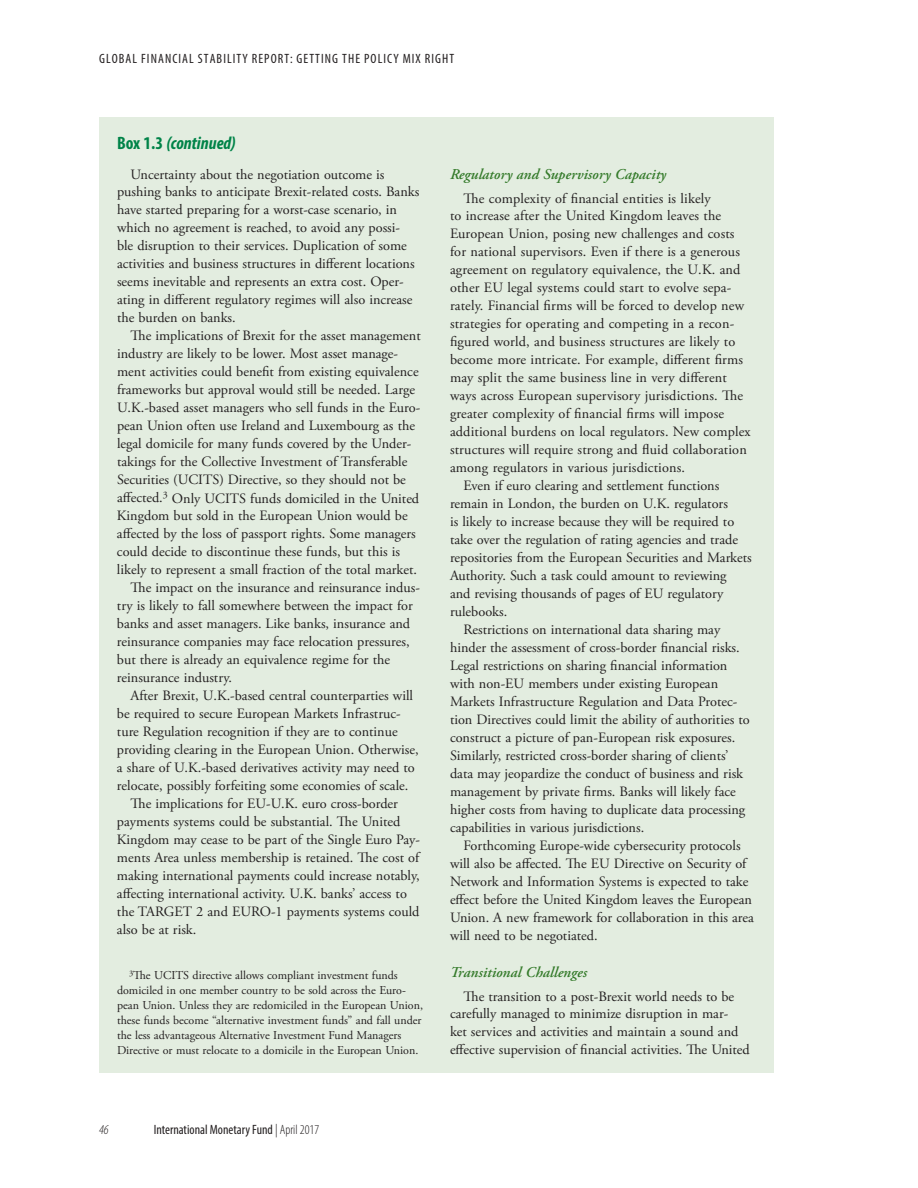
<style>
.page{position:relative;width:918px;height:1188px;background:#fff}
.page>*{position:absolute;margin:0;border:0;box-sizing:border-box;transform-origin:0 0}
.t1{font:italic 700 condensed 18px "Myriad Pro";color:#008348}
.t2{font:italic 600 15px "Adobe Garamond Pro";color:#357b2b}
.t3{font:14.25px/18px "Adobe Garamond Pro";color:#231f20}
.t4{font:condensed 13.5px "Myriad Pro";letter-spacing:.08em;color:#231f20}
.t5{font:condensed 13.5px "Myriad Pro";color:#231f20}
.t6{font:italic 300 condensed 13.5px "Myriad Pro";color:#231f20}
.t7{font:12px/15px "Adobe Garamond Pro";color:#231f20}
.s1{font-style:normal}
.s2{font-weight:300}
</style>
<div class="page">
<div style="left:99px;top:117px;width:675px;height:955px;background:#e3ede0"></div>
<p class="t4" style="left:99px;top:50px;width:212px">GLOBAL FINANCIAL STABILITY REPORT: Getting</p>
<p class="t4" style="left:342px;top:50px;width:35px">the Policy</p>
<p class="t4" style="left:403px;top:50px;width:52px">Mix Right</p>
<p class="t1" style="left:117px;top:131px;width:120px"><span class="s1">Box 1.3</span> (continued)</p>
<p class="t3" style="left:117px;top:165px;width:304px;text-indent:13px">Uncertainty about the negotiation outcome is pushing banks to anticipate Brexit-related costs. Banks have started preparing for a worst-case scenario, in which no agreement is reached, to avoid any possi&shy;ble disruption to their services. Duplication of some activities and business structures in different locations seems inevitable and represents an extra cost. Oper&shy;ating in different regulatory regimes will also increase the burden on banks.</p>
<p class="t3" style="left:130px;top:327px;width:292px">The implications of Brexit for the asset management</p>
<p class="t3" style="left:117px;top:345px;width:283px">industry are likely to be lower. Most asset manage-</p>
<p class="t3" style="left:117px;top:363px;width:303px">ment activities could benefit from existing equivalence</p>
<p class="t3" style="left:117px;top:381px;width:300px">frameworks but approval would still be needed. Large</p>
<p class="t3" style="left:117px;top:399px;width:305px">U.K.-based asset managers who sell funds in the Euro-</p>
<p class="t3" style="left:117px;top:417px;width:300px">pean Union often use Ireland and Luxembourg as the</p>
<p class="t3" style="left:117px;top:435px;width:296px">legal domicile for many funds covered by the Under-</p>
<p class="t3" style="left:117px;top:453px;width:292px">takings for the Collective Investment of Transferable</p>
<p class="t3" style="left:117px;top:471px;width:290px">Securities (UCITS) Directive, so they should not be</p>
<p class="t3" style="left:117px;top:489px;width:304px">affected.<sup>3</sup> Only UCITS funds domiciled in the United</p>
<p class="t3" style="left:117px;top:507px;width:292px">Kingdom but sold in the European Union would be</p>
<p class="t3" style="left:117px;top:525px;width:300px">affected by the loss of passport rights. Some managers</p>
<p class="t3" style="left:117px;top:543px;width:284px">could decide to discontinue these funds, but this is</p>
<p class="t3" style="left:117px;top:561px;width:301px">likely to represent a small fraction of the total market.</p>
<p class="t3" style="left:130px;top:579px;width:291px">The impact on the insurance and reinsurance indus-</p>
<p class="t3" style="left:117px;top:597px;width:297px">try is likely to fall somewhere between the impact for</p>
<p class="t3" style="left:117px;top:615px;width:295px">banks and asset managers. Like banks, insurance and</p>
<p class="t3" style="left:117px;top:633px;width:294px">reinsurance companies may face relocation pressures,</p>
<p class="t3" style="left:117px;top:651px;width:275px">but there is already an equivalence regime for the</p>
<p class="t3" style="left:117px;top:669px;width:116px">reinsurance industry.</p>
<p class="t3" style="left:130px;top:687px;width:284px">After Brexit, U.K.-based central counterparties will</p>
<p class="t3" style="left:117px;top:705px;width:285px">be required to secure European Markets Infrastruc-</p>
<p class="t3" style="left:117px;top:723px;width:282px">ture Regulation recognition if they are to continue</p>
<p class="t3" style="left:117px;top:741px;width:303px">providing clearing in the European Union. Otherwise,</p>
<p class="t3" style="left:117px;top:759px;width:299px">a share of U.K.-based derivatives activity may need to</p>
<p class="t3" style="left:117px;top:777px;width:293px">relocate, possibly forfeiting some economies of scale.</p>
<p class="t3" style="left:130px;top:795px;width:269px">The implications for EU-U.K. euro cross-border</p>
<p class="t3" style="left:117px;top:813px;width:285px">payments systems could be substantial. The United</p>
<p class="t3" style="left:117px;top:831px;width:304px">Kingdom may cease to be part of the Single Euro Pay-</p>
<p class="t3" style="left:117px;top:849px;width:304px">ments Area unless membership is retained. The cost of</p>
<p class="t3" style="left:117px;top:867px;width:304px">making international payments could increase notably,</p>
<p class="t3" style="left:117px;top:885px;width:291px">affecting international activity. U.K. banks’ access to</p>
<p class="t3" style="left:117px;top:903px;width:304px">the TARGET 2 and EURO-1 payments systems could</p>
<p class="t3" style="left:117px;top:921px;width:81px">also be at risk.</p>
<p class="t7" style="left:117px;top:969px;width:308px;text-indent:12px"><sup>3</sup>The UCITS directive allows compliant investment funds domiciled in one member country to be sold across the Euro&shy;pean Union. Unless they are redomiciled in the European Union, these funds become “alternative investment funds” and fall under the less advantageous Alternative Investment Fund Managers Directive or must relocate to a domicile in the European Union.</p>
<p class="t6" style="left:99px;top:1121px;width:11px">46</p>
<p class="t5" style="left:154px;top:1121px;width:167px">International Monetary Fund <span class="s2">| April 2017</span></p>
<p class="t2" style="left:450px;top:165px;width:218px">Regulatory and Supervisory Capacity</p>
<p class="t3" style="left:464px;top:189px;width:249px">The complexity of financial entities is likely</p>
<p class="t3" style="left:450px;top:207px;width:273px">to increase after the United Kingdom leaves the</p>
<p class="t3" style="left:450px;top:225px;width:286px">European Union, posing new challenges and costs</p>
<p class="t3" style="left:450px;top:243px;width:292px">for national supervisors. Even if there is a generous</p>
<p class="t3" style="left:450px;top:261px;width:292px">agreement on regulatory equivalence, the U.K. and</p>
<p class="t3" style="left:450px;top:279px;width:283px">other EU legal systems could start to evolve sepa-</p>
<p class="t3" style="left:450px;top:297px;width:296px">rately. Financial firms will be forced to develop new</p>
<p class="t3" style="left:450px;top:315px;width:286px">strategies for operating and competing in a recon-</p>
<p class="t3" style="left:450px;top:333px;width:287px">figured world, and business structures are likely to</p>
<p class="t3" style="left:450px;top:351px;width:295px">become more intricate. For example, different firms</p>
<p class="t3" style="left:450px;top:369px;width:278px">may split the same business line in very different</p>
<p class="t3" style="left:450px;top:387px;width:295px">ways across European supervisory jurisdictions. The</p>
<p class="t3" style="left:450px;top:405px;width:276px">greater complexity of financial firms will impose</p>
<p class="t3" style="left:450px;top:423px;width:302px">additional burdens on local regulators. New complex</p>
<p class="t3" style="left:450px;top:441px;width:298px">structures will require strong and fluid collaboration</p>
<p class="t3" style="left:450px;top:459px;width:237px">among regulators in various jurisdictions.</p>
<p class="t3" style="left:464px;top:477px;width:257px">Even if euro clearing and settlement functions</p>
<p class="t3" style="left:450px;top:495px;width:279px">remain in London, the burden on U.K. regulators</p>
<p class="t3" style="left:450px;top:513px;width:286px">is likely to increase because they will be required to</p>
<p class="t3" style="left:450px;top:531px;width:290px">take over the regulation of rating agencies and trade</p>
<p class="t3" style="left:450px;top:549px;width:303px">repositories from the European Securities and Markets</p>
<p class="t3" style="left:450px;top:567px;width:278px">Authority. Such a task could amount to reviewing</p>
<p class="t3" style="left:450px;top:585px;width:275px">and revising thousands of pages of EU regulatory</p>
<p class="t3" style="left:450px;top:603px;width:59px">rulebooks.</p>
<p class="t3" style="left:464px;top:621px;width:258px">Restrictions on international data sharing may</p>
<p class="t3" style="left:450px;top:639px;width:291px">hinder the assessment of cross-border financial risks.</p>
<p class="t3" style="left:450px;top:657px;width:279px">Legal restrictions on sharing financial information</p>
<p class="t3" style="left:450px;top:675px;width:270px">with non-EU members under existing European</p>
<p class="t3" style="left:450px;top:693px;width:289px">Markets Infrastructure Regulation and Data Protec-</p>
<p class="t3" style="left:450px;top:711px;width:301px">tion Directives could limit the ability of authorities to</p>
<p class="t3" style="left:450px;top:729px;width:287px">construct a picture of pan-European risk exposures.</p>
<p class="t3" style="left:450px;top:747px;width:280px">Similarly, restricted cross-border sharing of clients’</p>
<p class="t3" style="left:450px;top:765px;width:295px">data may jeopardize the conduct of business and risk</p>
<p class="t3" style="left:450px;top:783px;width:287px">management by private firms. Banks will likely face</p>
<p class="t3" style="left:450px;top:801px;width:297px">higher costs from having to duplicate data processing</p>
<p class="t3" style="left:450px;top:819px;width:196px">capabilities in various jurisdictions.</p>
<p class="t3" style="left:464px;top:837px;width:279px">Forthcoming Europe-wide cybersecurity protocols</p>
<p class="t3" style="left:450px;top:855px;width:298px">will also be affected. The EU Directive on Security of</p>
<p class="t3" style="left:450px;top:873px;width:300px">Network and Information Systems is expected to take</p>
<p class="t3" style="left:450px;top:891px;width:304px">effect before the United Kingdom leaves the European</p>
<p class="t3" style="left:450px;top:909px;width:305px">Union. A new framework for collaboration in this area</p>
<p class="t3" style="left:450px;top:927px;width:149px">will need to be negotiated.</p>
<p class="t2" style="left:450px;top:963px;width:139px">Transitional Challenges</p>
<p class="t3" style="left:450px;top:987px;width:301px;text-indent:13px">The transition to a post-Brexit world needs to be carefully managed to minimize disruption in mar-<br>ket services and activities and maintain a sound and effective supervision of financial activities. The United</p>
</div>
